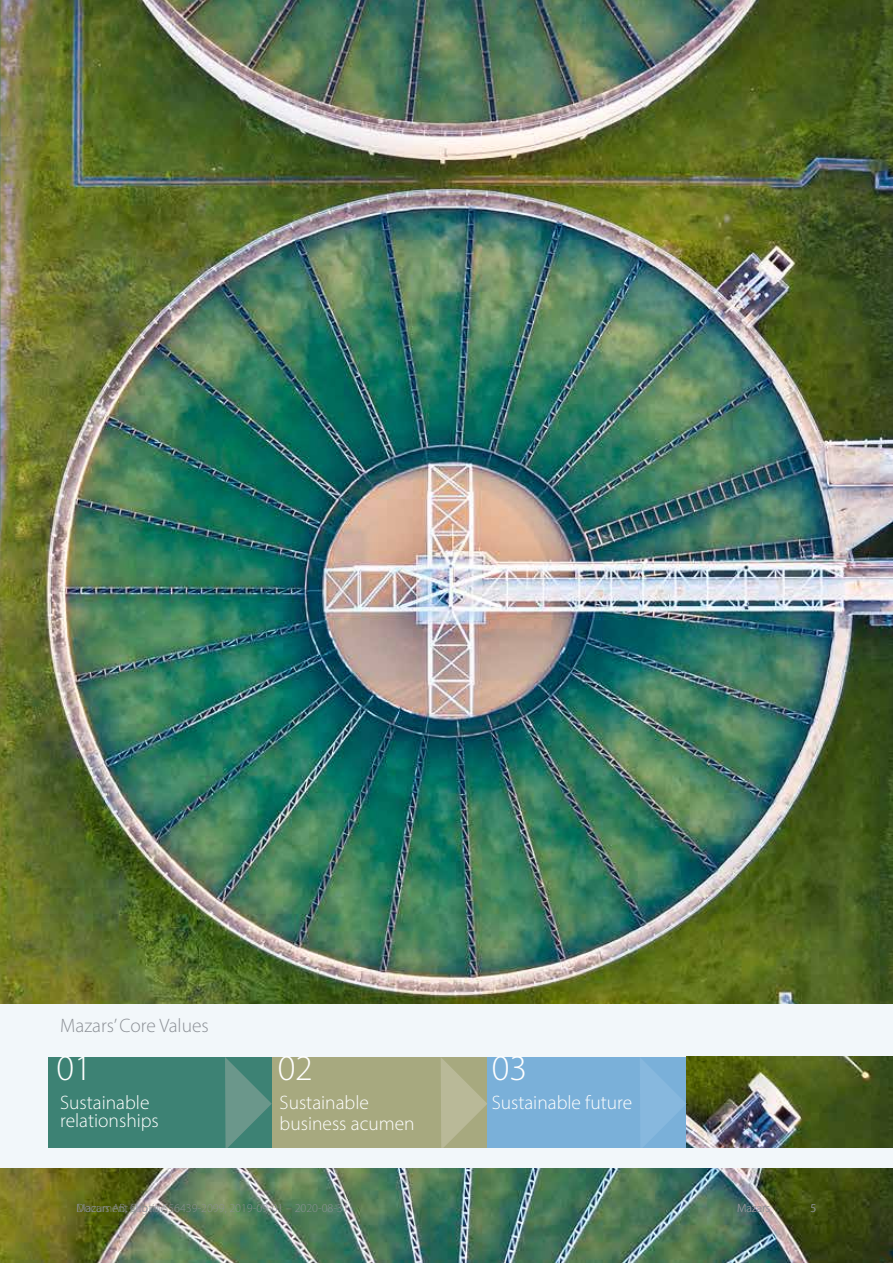
<style>
.page{position:relative;width:893px;height:1263px;background:#fff}
.page>*{position:absolute;margin:0;border:0;box-sizing:border-box;transform-origin:0 0}
.t1{font:300 36.15px "Myriad Pro";color:#fff}
.t2{font:300 19.5px/17.4px "Myriad Pro";color:#fff}
.t3{font:300 19.5px "Myriad Pro";color:#8d9197}
.t4{font:300 12px "Myriad Pro";color:#8d9197}
</style>
<div class="page">
<img style="left:0;top:0;width:893px;height:1263px">
<div style="left:0;top:1004px;width:893px;height:164px;background:#f2f7fa"></div>
<div style="left:48px;top:1057px;width:224px;height:91px;background:#3d8274"></div>
<div style="left:272px;top:1057px;width:215px;height:91px;background:#a7a97f"></div>
<div style="left:487px;top:1057px;width:200px;height:91px;background:#7ab0d9"></div>
<img style="left:687px;top:1057px;width:206px;height:91px">
<svg style="left:225px;top:1057px;width:47px;height:91px"></svg>
<svg style="left:441px;top:1058px;width:46px;height:90px"></svg>
<svg style="left:640px;top:1057px;width:47px;height:91px"></svg>
<h2 class="t3" style="left:60px;top:1014px;width:150px">Mazars’ Core Values</h2>
<h1 class="t1" style="left:56px;top:1046px;width:37px">01</h1>
<h2 class="t2" style="left:60px;top:1094px;width:100px">Sustainable relationships</h2>
<h1 class="t1" style="left:278px;top:1046px;width:37px">02</h1>
<h2 class="t2" style="left:280px;top:1092px;width:136px;line-height:21px">Sustainable business acumen</h2>
<h1 class="t1" style="left:492px;top:1046px;width:37px">03</h1>
<h2 class="t2" style="left:492px;top:1094px;width:142px">Sustainable future</h2>
<p class="t4" style="left:77px;top:1201px;width:92px">Document subtitle</p>
<p class="t4" style="left:77px;top:1201px;width:274px">Mazars AB, Org.nr 556439-2099, 2019-09-01 – 2020-08-31</p>
<p class="t4" style="left:737px;top:1201px;width:35px">Mazars</p>
<p class="t4" style="left:811px;top:1201px;width:7px">5</p>
</div>
